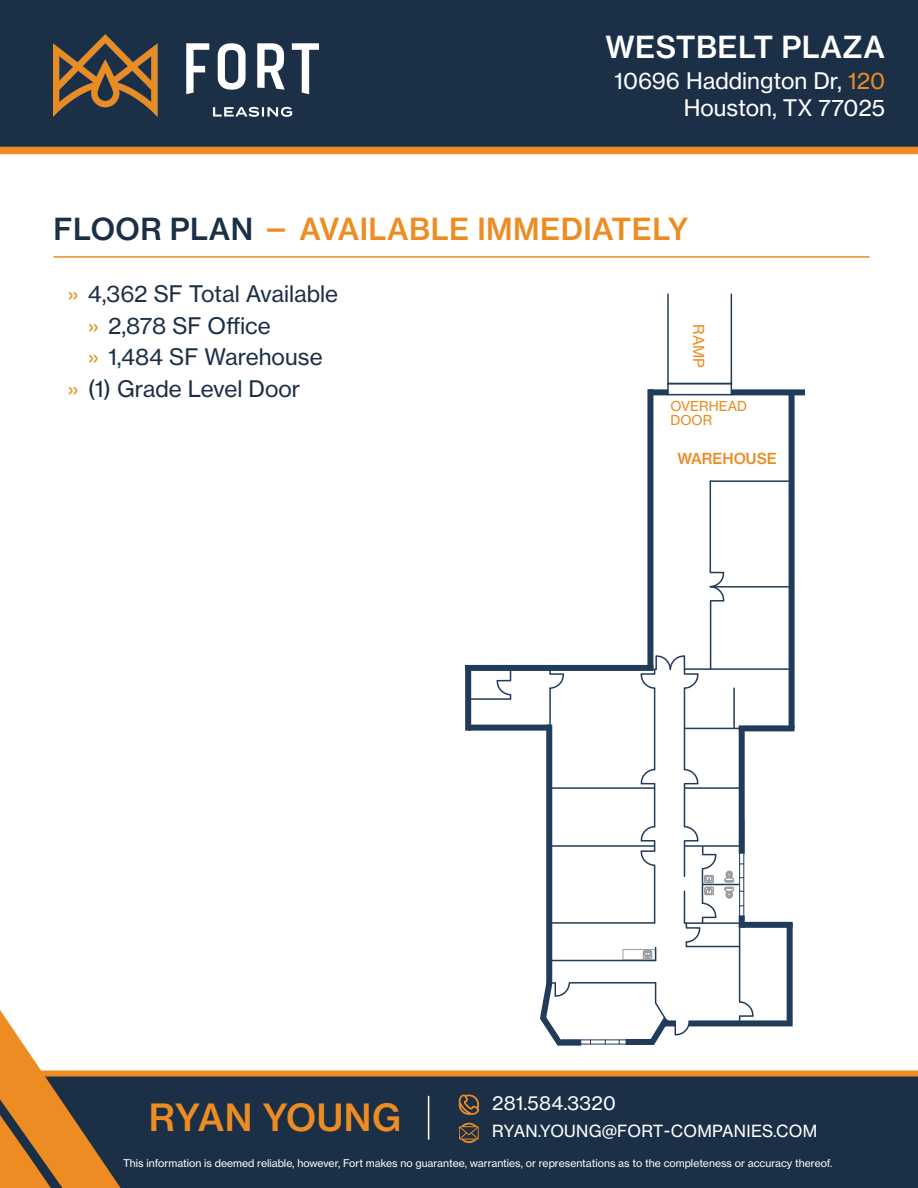
<style>
.page{position:relative;width:918px;height:1188px;background:#fff}
.page>*{position:absolute;margin:0;border:0;box-sizing:border-box;transform-origin:0 0}
.t1{font:37.05px "N Haas Grotesk TX Pro 65 Md";letter-spacing:.015em;color:#ec8c22}
.t2{font:30px "N Haas Grotesk TX Pro 65 Md";letter-spacing:.015em;color:#ec8c22}
.t3{font:30px "N Haas Grotesk TX Pro 65 Md";letter-spacing:.015em;color:#fff}
.t4{font:22.5px "N Haas Grotesk TX Pro 55 Rg";color:#1b3047}
.t5{font:22.5px "N Haas Grotesk TX Pro 55 Rg";color:#fff}
.t6{font:18.3px "N Haas Grotesk TX Pro 55 Rg";letter-spacing:.015em;color:#fff}
.t7{font:16.5px "N Haas Grotesk TX Pro 55 Rg";letter-spacing:.015em;color:#fff}
.t8{font:15px "N Haas Grotesk TX Pro 65 Md";color:#eb8c23}
.t9{font:15px "N Haas Grotesk TX Pro 55 Rg";color:#eb8c23}
.t10{font:13.5px/13.5px "N Haas Grotesk TX Pro 55 Rg";color:#eb8c23}
.t11{font:10.5px "N Haas Grotesk TX Pro 55 Rg";color:#fff}
.s1{color:#ec8c22}
.s2{color:#1b3047}
</style>
<div class="page">
<div style="left:0;top:0;width:918px;height:154px;background:#1b3047"></div>
<hr style="left:53px;top:256px;width:816px;height:2px;background:#ec8c22">
<div style="left:121px;top:1071px;width:797px;height:117px;background:#1b3047"></div>
<svg style="left:0;top:1010px;width:121px;height:178px"></svg>
<svg style="left:459px;top:1094px;width:21px;height:21px"></svg>
<svg style="left:459px;top:1123px;width:20px;height:20px"></svg>
<hr style="left:428px;top:1096px;width:1px;height:44px;background:#fff">
<img style="left:53px;top:35px;width:265px;height:82px">
<div style="left:667px;top:383px;width:65px;height:12px;border:2px solid #213c5a"></div>
<div style="left:667px;top:293px;width:65px;height:91px;border:2px solid #213c5a"></div>
<div style="left:731px;top:389px;width:74px;height:6px;background:#213c5a"></div>
<div style="left:650px;top:389px;width:18px;height:6px;background:#213c5a"></div>
<div style="left:789px;top:395px;width:6px;height:333px;background:#213c5a"></div>
<div style="left:739px;top:725px;width:56px;height:6px;background:#213c5a"></div>
<div style="left:739px;top:728px;width:6px;height:126px;background:#213c5a"></div>
<div style="left:739px;top:915px;width:6px;height:13px;background:#213c5a"></div>
<div style="left:742px;top:922px;width:51px;height:6px;background:#213c5a"></div>
<div style="left:787px;top:923px;width:6px;height:98px;background:#213c5a"></div>
<div style="left:689px;top:1020px;width:104px;height:6px;background:#213c5a"></div>
<div style="left:626px;top:1039px;width:28px;height:6px;background:#213c5a"></div>
<hr style="left:570px;top:982px;width:86px;height:2px;background:#213c5a">
<div style="left:558px;top:1040px;width:23px;height:6px;background:#213c5a"></div>
<div style="left:546px;top:725px;width:6px;height:259px;background:#213c5a"></div>
<div style="left:468px;top:725px;width:81px;height:6px;background:#213c5a"></div>
<div style="left:465px;top:668px;width:6px;height:63px;background:#213c5a"></div>
<div style="left:465px;top:665px;width:188px;height:6px;background:#213c5a"></div>
<div style="left:647px;top:389px;width:6px;height:279px;background:#213c5a"></div>
<hr style="left:744px;top:821px;width:1px;height:99px;background:#213c5a">
<hr style="left:739px;top:821px;width:1px;height:99px;background:#213c5a">
<hr style="left:562px;top:1040px;width:80px;height:1px;background:#213c5a">
<svg style="left:642px;top:983px;width:49px;height:62px"></svg>
<hr style="left:562px;top:1044px;width:80px;height:1px;background:#213c5a">
<svg style="left:540px;top:976px;width:36px;height:70px"></svg>
<hr style="left:551px;top:922px;width:104px;height:2px;background:#213c5a">
<hr style="left:654px;top:865px;width:1px;height:58px;background:#213c5a">
<hr style="left:654px;top:784px;width:1px;height:43px;background:#213c5a">
<svg style="left:640px;top:825px;width:16px;height:42px"></svg>
<hr style="left:550px;top:845px;width:104px;height:2px;background:#213c5a">
<hr style="left:550px;top:787px;width:104px;height:2px;background:#213c5a">
<svg style="left:640px;top:768px;width:16px;height:17px"></svg>
<hr style="left:654px;top:688px;width:1px;height:82px;background:#213c5a">
<hr style="left:684px;top:668px;width:109px;height:2px;background:#213c5a">
<hr style="left:710px;top:601px;width:1px;height:68px;background:#213c5a">
<hr style="left:710px;top:481px;width:1px;height:91px;background:#213c5a">
<hr style="left:710px;top:480px;width:82px;height:2px;background:#213c5a">
<hr style="left:710px;top:586px;width:83px;height:2px;background:#213c5a">
<svg style="left:709px;top:571px;width:16px;height:31px"></svg>
<hr style="left:549px;top:688px;width:2px;height:38px;background:#213c5a">
<svg style="left:549px;top:670px;width:16px;height:20px"></svg>
<svg style="left:496px;top:671px;width:16px;height:28px"></svg>
<hr style="left:469px;top:698px;width:41px;height:2px;background:#213c5a">
<hr style="left:684px;top:784px;width:1px;height:43px;background:#213c5a">
<hr style="left:685px;top:845px;width:57px;height:2px;background:#213c5a">
<hr style="left:685px;top:787px;width:57px;height:2px;background:#213c5a">
<svg style="left:683px;top:768px;width:16px;height:17px"></svg>
<hr style="left:684px;top:688px;width:1px;height:82px;background:#213c5a">
<svg style="left:640px;top:655px;width:59px;height:35px"></svg>
<hr style="left:685px;top:728px;width:57px;height:1px;background:#213c5a">
<hr style="left:733px;top:688px;width:2px;height:40px;background:#213c5a">
<hr style="left:684px;top:891px;width:1px;height:32px;background:#213c5a">
<hr style="left:684px;top:922px;width:58px;height:2px;background:#213c5a">
<hr style="left:702px;top:869px;width:1px;height:34px;background:#213c5a">
<hr style="left:703px;top:884px;width:37px;height:1px;background:#213c5a">
<svg style="left:685px;top:902px;width:32px;height:45px"></svg>
<hr style="left:686px;top:946px;width:54px;height:1px;background:#213c5a">
<hr style="left:739px;top:926px;width:1px;height:76px;background:#213c5a">
<svg style="left:738px;top:1000px;width:16px;height:21px"></svg>
<svg style="left:683px;top:825px;width:34px;height:70px"></svg>
<svg style="left:724px;top:871px;width:10px;height:28px"></svg>
<div style="left:623px;top:949px;width:33px;height:11px;border:1px solid #9f9fa4"></div>
<hr style="left:552px;top:960px;width:104px;height:1px;background:#213c5a">
<svg style="left:643px;top:947px;width:13px;height:13px"></svg>
<p class="t3" style="left:605px;top:29px;width:281px">WESTBELT PLAZA</p>
<p class="t5" style="left:614px;top:67px;width:273px">10696 Haddington Dr, <span class="s1">120</span></p>
<p class="t5" style="left:684px;top:94px;width:203px">Houston, TX 77025</p>
<p class="t2" style="left:54px;top:210px;width:637px"><span class="s2">FLOOR PLAN</span> — AVAILABLE IMMEDIATELY</p>
<p class="t4" style="left:68px;top:280px;width:272px"><span class="s1">»</span> 4,362 SF Total Available</p>
<p class="t4" style="left:88px;top:312px;width:185px"><span class="s1">»</span> 2,878 SF Office</p>
<p class="t4" style="left:88px;top:343px;width:236px"><span class="s1">»</span> 1,484 SF Warehouse</p>
<p class="t4" style="left:68px;top:375px;width:234px"><span class="s1">»</span> (1) Grade Level Door</p>
<p class="t9" style="left:708px;top:324px;width:45px;rotate:90deg">RAMP</p>
<p class="t10" style="left:671px;top:399px;width:78px">OVERHEAD<br>DOOR</p>
<p class="t8" style="left:677px;top:449px;width:101px">WAREHOUSE</p>
<p class="t1" style="left:149px;top:1095px;width:254px">RYAN YOUNG</p>
<p class="t6" style="left:492px;top:1092px;width:125px">281.584.3320</p>
<p class="t7" style="left:492px;top:1121px;width:327px">RYAN.YOUNG@FORT-COMPANIES.COM</p>
<p class="t11" style="left:123px;top:1157px;width:711px">This information is deemed reliable, however, Fort makes no guarantee, warranties, or representations as to the completeness or accuracy thereof.</p>
</div>
